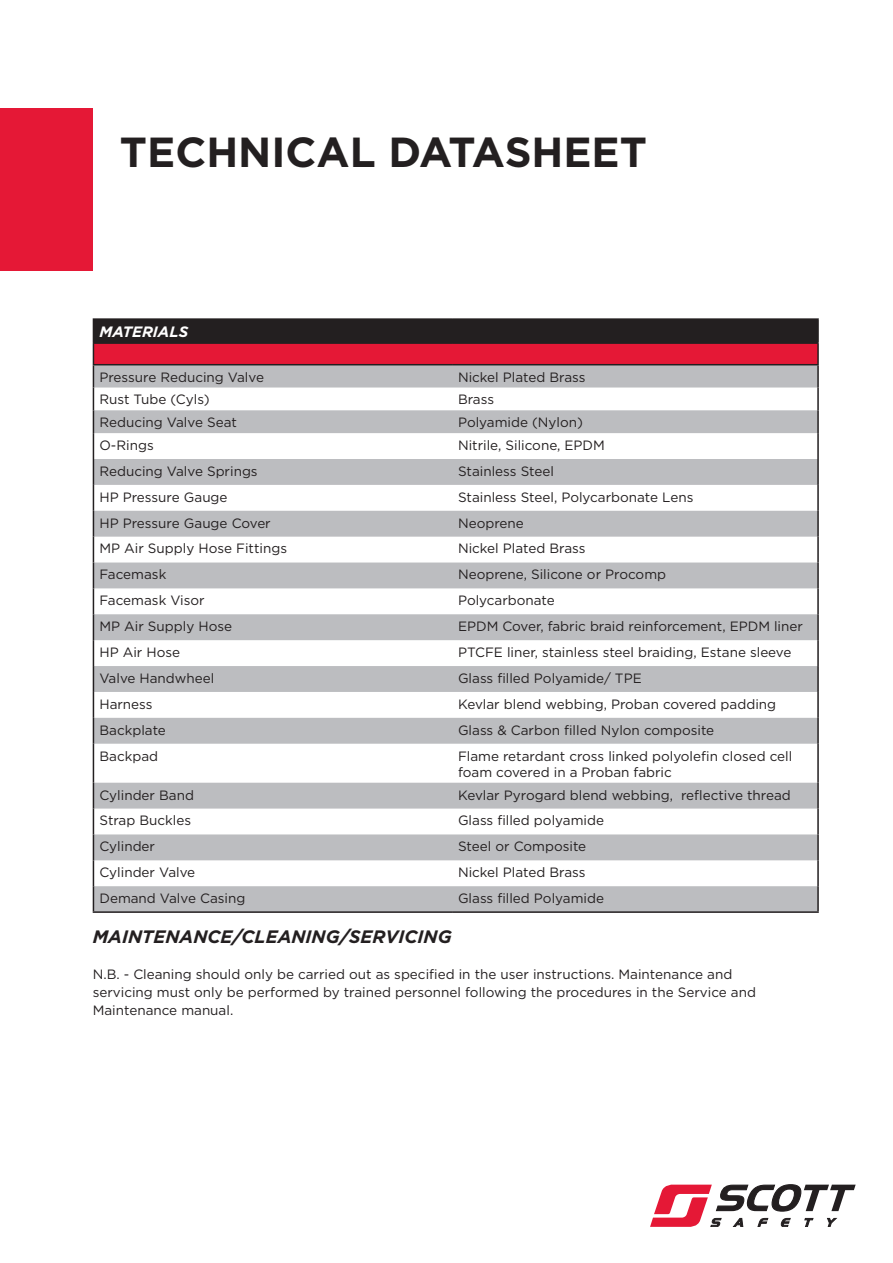
<style>
.page{position:relative;width:893px;height:1263px;background:#fff}
.page>*{position:absolute;margin:0;border:0;box-sizing:border-box;transform-origin:0 0}
.t1{font:700 42px "Gotham";color:#231f20}
.t2{font:italic 700 18px "Gotham";color:#231f20}
.t3{font:italic 700 15px "Gotham";color:#fff}
.t4{font:13.5px/18px "Gotham";color:#231f20}
</style>
<div class="page">
<svg style="left:650px;top:1184px;width:206px;height:43px"></svg>
<div style="left:0;top:108px;width:93px;height:163px;background:#e51836"></div>
<svg style="left:94px;top:744px;width:723px;height:167px"></svg>
<hr style="left:452px;top:342px;width:367px;height:2px;background:#231f20">
<hr style="left:817px;top:320px;width:2px;height:22px;background:#231f20">
<hr style="left:817px;top:365px;width:2px;height:22px;background:#231f20">
<hr style="left:817px;top:387px;width:2px;height:23px;background:#231f20">
<hr style="left:817px;top:410px;width:2px;height:23px;background:#231f20">
<hr style="left:817px;top:433px;width:2px;height:26px;background:#231f20">
<hr style="left:817px;top:459px;width:2px;height:26px;background:#231f20">
<hr style="left:817px;top:485px;width:2px;height:26px;background:#231f20">
<hr style="left:817px;top:511px;width:2px;height:26px;background:#231f20">
<hr style="left:817px;top:537px;width:2px;height:25px;background:#231f20">
<hr style="left:817px;top:562px;width:2px;height:26px;background:#231f20">
<hr style="left:817px;top:588px;width:2px;height:26px;background:#231f20">
<hr style="left:817px;top:614px;width:2px;height:26px;background:#231f20">
<hr style="left:817px;top:640px;width:2px;height:26px;background:#231f20">
<hr style="left:817px;top:666px;width:2px;height:26px;background:#231f20">
<hr style="left:817px;top:692px;width:2px;height:26px;background:#231f20">
<hr style="left:817px;top:718px;width:2px;height:26px;background:#231f20">
<hr style="left:93px;top:744px;width:1px;height:39px;background:#231f20">
<hr style="left:817px;top:744px;width:2px;height:39px;background:#231f20">
<hr style="left:817px;top:783px;width:2px;height:25px;background:#231f20">
<hr style="left:817px;top:808px;width:2px;height:26px;background:#231f20">
<hr style="left:817px;top:834px;width:2px;height:26px;background:#231f20">
<hr style="left:817px;top:860px;width:2px;height:26px;background:#231f20">
<svg style="left:93px;top:783px;width:1px;height:128px"></svg>
<hr style="left:817px;top:886px;width:2px;height:25px;background:#231f20">
<hr style="left:93px;top:318px;width:359px;height:2px;background:#231f20">
<hr style="left:452px;top:318px;width:367px;height:2px;background:#231f20">
<svg style="left:93px;top:320px;width:725px;height:424px"></svg>
<hr style="left:817px;top:344px;width:2px;height:20px;background:#231f20">
<hr style="left:93px;top:364px;width:359px;height:1px;background:#231f20">
<hr style="left:452px;top:364px;width:367px;height:1px;background:#231f20">
<hr style="left:93px;top:911px;width:359px;height:2px;background:#231f20">
<hr style="left:452px;top:911px;width:367px;height:2px;background:#231f20">
<h1 class="t1" style="left:120px;top:134px;width:528px">TECHNICAL DATASHEET</h1>
<p class="t3" style="left:99px;top:325px;width:90px">MATERIALS</p>
<p class="t4" style="left:99px;top:368px;width:166px">Pressure Reducing Valve</p>
<p class="t4" style="left:458px;top:368px;width:129px">Nickel Plated Brass</p>
<p class="t4" style="left:99px;top:391px;width:112px">Rust Tube (Cyls)</p>
<p class="t4" style="left:458px;top:391px;width:38px">Brass</p>
<p class="t4" style="left:99px;top:414px;width:139px">Reducing Valve Seat</p>
<p class="t4" style="left:458px;top:414px;width:127px">Polyamide (Nylon)</p>
<p class="t4" style="left:99px;top:437px;width:56px">O-Rings</p>
<p class="t4" style="left:458px;top:437px;width:148px">Nitrile, Silicone, EPDM</p>
<p class="t4" style="left:99px;top:463px;width:160px">Reducing Valve Springs</p>
<p class="t4" style="left:458px;top:463px;width:97px">Stainless Steel</p>
<p class="t4" style="left:99px;top:489px;width:130px">HP Pressure Gauge</p>
<p class="t4" style="left:458px;top:489px;width:237px">Stainless Steel, Polycarbonate Lens</p>
<p class="t4" style="left:99px;top:514px;width:173px">HP Pressure Gauge Cover</p>
<p class="t4" style="left:458px;top:514px;width:67px">Neoprene</p>
<p class="t4" style="left:99px;top:540px;width:189px">MP Air Supply Hose Fittings</p>
<p class="t4" style="left:458px;top:540px;width:129px">Nickel Plated Brass</p>
<p class="t4" style="left:99px;top:566px;width:68px">Facemask</p>
<p class="t4" style="left:458px;top:566px;width:210px">Neoprene, Silicone or Procomp</p>
<p class="t4" style="left:99px;top:592px;width:107px">Facemask Visor</p>
<p class="t4" style="left:458px;top:592px;width:98px">Polycarbonate</p>
<p class="t4" style="left:99px;top:618px;width:134px">MP Air Supply Hose</p>
<p class="t4" style="left:458px;top:618px;width:346px">EPDM Cover, fabric braid reinforcement, EPDM liner</p>
<p class="t4" style="left:99px;top:644px;width:82px">HP Air Hose</p>
<p class="t4" style="left:458px;top:644px;width:335px">PTCFE liner, stainless steel braiding, Estane sleeve</p>
<p class="t4" style="left:99px;top:670px;width:116px">Valve Handwheel</p>
<p class="t4" style="left:458px;top:670px;width:185px">Glass filled Polyamide/ TPE</p>
<p class="t4" style="left:99px;top:696px;width:55px">Harness</p>
<p class="t4" style="left:458px;top:696px;width:320px">Kevlar blend webbing, Proban covered padding</p>
<p class="t4" style="left:99px;top:722px;width:68px">Backplate</p>
<p class="t4" style="left:458px;top:722px;width:258px">Glass &amp; Carbon filled Nylon composite</p>
<p class="t4" style="left:99px;top:747px;width:60px">Backpad</p>
<p class="t4" style="left:458px;top:748px;width:336px;line-height:16.2px">Flame retardant cross linked polyolefin closed cell foam covered in a Proban fabric</p>
<p class="t4" style="left:99px;top:786px;width:96px">Cylinder Band</p>
<p class="t4" style="left:458px;top:786px;width:334px">Kevlar Pyrogard blend webbing, reflective thread</p>
<p class="t4" style="left:99px;top:812px;width:93px">Strap Buckles</p>
<p class="t4" style="left:458px;top:812px;width:147px">Glass filled polyamide</p>
<p class="t4" style="left:99px;top:838px;width:57px">Cylinder</p>
<p class="t4" style="left:458px;top:838px;width:130px">Steel or Composite</p>
<p class="t4" style="left:99px;top:864px;width:97px">Cylinder Valve</p>
<p class="t4" style="left:458px;top:864px;width:129px">Nickel Plated Brass</p>
<p class="t4" style="left:99px;top:890px;width:147px">Demand Valve Casing</p>
<p class="t4" style="left:458px;top:890px;width:147px">Glass filled Polyamide</p>
<h2 class="t2" style="left:93px;top:928px;width:360px">MAINTENANCE/CLEANING/SERVICING</h2>
<p class="t4" style="left:93px;top:966px;width:665px">N.B. - Cleaning should only be carried out as specified in the user instructions. Maintenance and servicing must only be performed by trained personnel following the procedures in the Service and<br>Maintenance manual.</p>
</div>
